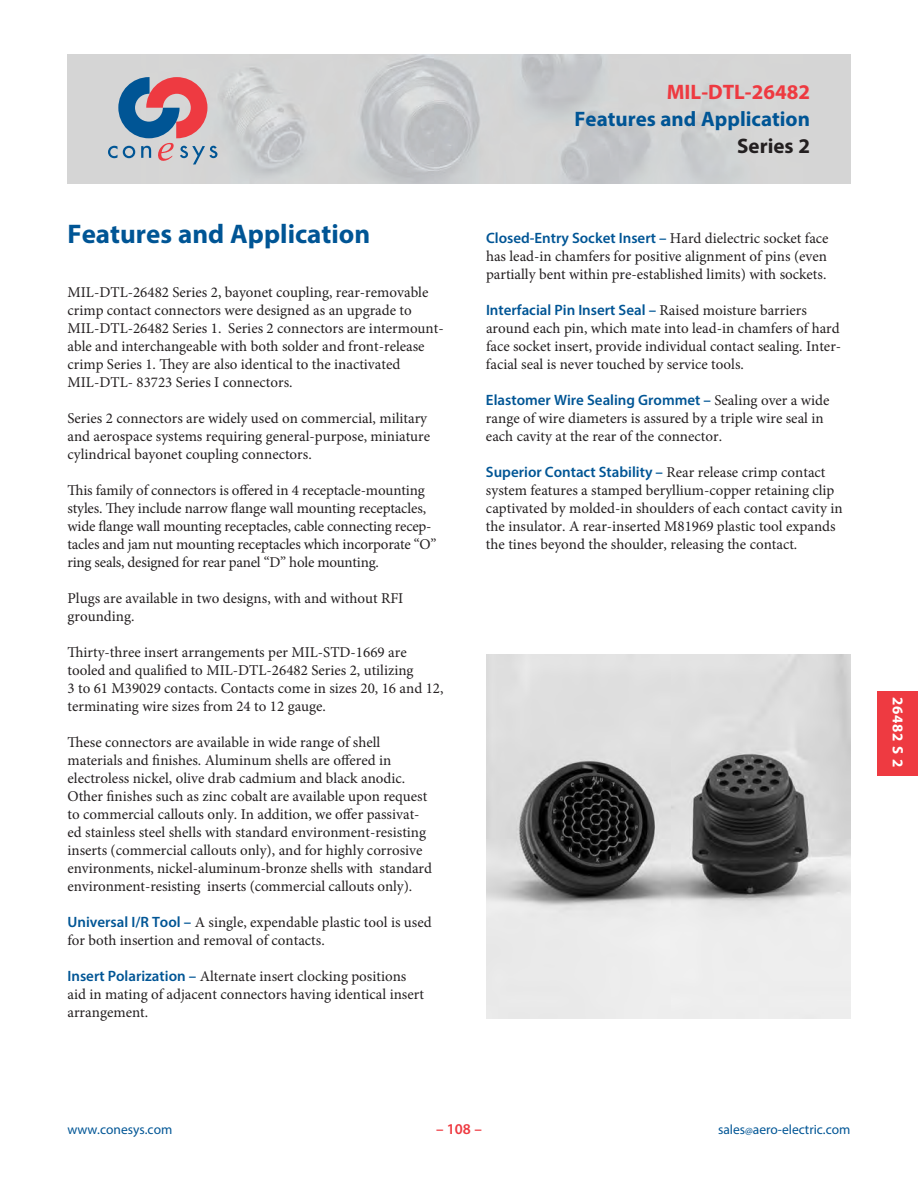
<style>
.page{position:relative;width:918px;height:1188px;background:#fff}
.page>*{position:absolute;margin:0;border:0;box-sizing:border-box;transform-origin:0 0}
._18_pt_head{font:700 27px "Myriad Pro";color:#005595}
.t1{font:700 21px "Myriad Pro";color:#005595}
.t2{font:700 21px "Myriad Pro";color:#ee3a41}
.t3{font:700 21px "Myriad Pro";color:#231f20}
.body{font:15px/18px "Minion Pro";color:#231f20}
.t4{font:700 15px "Myriad Pro";letter-spacing:.05em;color:#fff}
.t5{font:600 15px "Myriad Pro";color:#ee3a41}
.t6{font:13.5px "Myriad Pro";color:#005595}
.s1{font-family:"Myriad Pro";font-weight:600;color:#005595}
.s2{font-size:10.5px}
</style>
<div class="page">
<div style="left:878px;top:691px;width:40px;height:84px;background:#ee3a41"></div>
<img style="left:68px;top:54px;width:782px;height:130px">
<svg style="left:108px;top:77px;width:109px;height:87px;background:#aa9aa9"></svg>
<img style="left:486px;top:654px;width:364px;height:365px">
<p class="_18_pt_head" style="left:68px;top:216px;width:304px">Features and Application</p>
<p class="body" style="left:68px;top:283px;width:378px">MIL-DTL-26482 Series 2, bayonet coupling, rear-removable crimp contact connectors were designed as an upgrade to MIL-DTL-26482 Series 1. Series 2 connectors are intermount&shy;able and interchangeable with both solder and front-release crimp Series 1. They are also identical to the inactivated MIL-DTL- 83723 Series I connectors.</p>
<p class="body" style="left:68px;top:409px;width:364px">Series 2 connectors are widely used on commercial, military and aerospace systems requiring general-purpose, miniature cylindrical bayonet coupling connectors.</p>
<p class="body" style="left:68px;top:481px;width:370px">This family of connectors is offered in 4 receptacle-mounting styles. They include narrow flange wall mounting receptacles, wide flange wall mounting receptacles, cable connecting recep&shy;tacles and jam nut mounting receptacles which incorporate “O” ring seals, designed for rear panel “D” hole mounting.</p>
<p class="body" style="left:68px;top:589px;width:337px">Plugs are available in two designs, with and without RFI grounding.</p>
<p class="body" style="left:68px;top:643px;width:378px">Thirty-three insert arrangements per MIL-STD-1669 are tooled and qualified to MIL-DTL-26482 Series 2, utilizing<br>3 to 61 M39029 contacts. Contacts come in sizes 20, 16 and 12, terminating wire sizes from 24 to 12 gauge.</p>
<p class="body" style="left:68px;top:733px;width:366px">These connectors are available in wide range of shell materials and finishes. Aluminum shells are offered in electroless nickel, olive drab cadmium and black anodic.<br>Other finishes such as zinc cobalt are available upon request to commercial callouts only. In addition, we offer passivat&shy;ed stainless steel shells with standard environment-resisting inserts (commercial callouts only), and for highly corrosive environments, nickel-aluminum-bronze shells with standard environment-resisting inserts (commercial callouts only).</p>
<p class="body" style="left:68px;top:913px;width:366px"><span class="s1">Universal I/R Tool –</span> A single, expendable plastic tool is used for both insertion and removal of contacts.</p>
<p class="body" style="left:68px;top:967px;width:358px"><span class="s1">Insert Polarization –</span> Alternate insert clocking positions aid in mating of adjacent connectors having identical insert arrangement.</p>
<p class="t2" style="left:667px;top:78px;width:145px">MIL-DTL-26482</p>
<p class="t1" style="left:575px;top:105px;width:237px">Features and Application</p>
<p class="t3" style="left:737px;top:132px;width:74px">Series 2</p>
<p class="body" style="left:486px;top:229px;width:344px;text-align:justify"><span class="s1">Closed-Entry Socket Insert –</span> Hard dielectric socket face has lead-in chamfers for positive alignment of pins (even partially bent within pre-established limits) with sockets.</p>
<p class="body" style="left:486px;top:301px;width:357px"><span class="s1">Interfacial Pin Insert Seal –</span> Raised moisture barriers around each pin, which mate into lead-in chamfers of hard face socket insert, provide individual contact sealing. Inter&shy;facial seal is never touched by service tools.</p>
<p class="body" style="left:486px;top:391px;width:345px"><span class="s1">Elastomer Wire Sealing Grommet –</span> Sealing over a wide range of wire diameters is assured by a triple wire seal in each cavity at the rear of the connector.</p>
<p class="body" style="left:486px;top:463px;width:358px"><span class="s1">Superior Contact Stability –</span> Rear release crimp contact system features a stamped beryllium-copper retaining clip captivated by molded-in shoulders of each contact cavity in the insulator. A rear-inserted M81969 plastic tool expands the tines beyond the shoulder, releasing the contact.</p>
<p class="t6" style="left:68px;top:1121px;width:106px">www.conesys.com</p>
<p class="t5" style="left:447px;top:1119px;width:26px">108</p>
<p class="t6" style="left:718px;top:1121px;width:134px">sales<span class="s2">@</span>aero-electric.com</p>
<p class="t5" style="left:436px;top:1119px;width:47px">– –</p>
<p class="t4" style="left:908px;top:697px;width:72px;rotate:90deg">26482 S 2</p>
</div>
